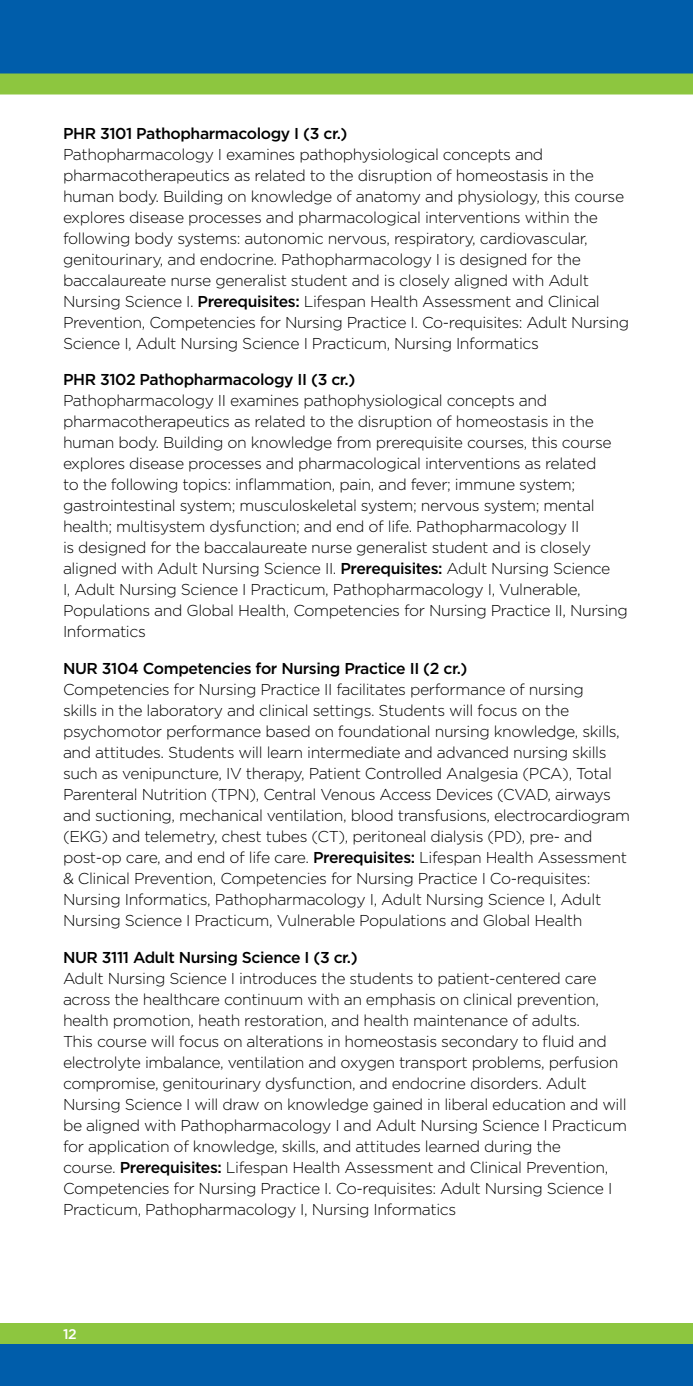
<style>
.page{position:relative;width:693px;height:1386px;background:#fff}
.page>*{position:absolute;margin:0;border:0;box-sizing:border-box;transform-origin:0 0}
.t1{font:300 15.75px/21px "Gotham";letter-spacing:-.025em;color:#000}
.t2{font:500 15.75px "Gotham";letter-spacing:-.025em;color:#000}
.t3{font:500 14px "Gotham";color:#fff}
.s1{font-weight:500}
</style>
<div class="page">
<div style="left:0;top:0;width:693px;height:86px;background:#005daa"></div>
<div style="left:0;top:74px;width:693px;height:20px;background:#8dc63f"></div>
<div style="left:0;top:1336px;width:693px;height:50px;background:#005daa"></div>
<div style="left:0;top:1323px;width:693px;height:21px;background:#8dc63f"></div>
<p class="t2" style="left:63px;top:123px;width:286px">PH R 3101 Pathopharmacology I (3 cr.)</p>
<p class="t1" style="left:63px;top:143px;width:568px">Pathopharmacology I examines pathophysiological concepts and pharmacotherapeutics as related to the disruption of homeostasis in the human body. Building on knowledge of anatomy and physiology, this course explores disease processes and pharmacological interventions within the following body systems: autonomic nervous, respiratory, cardiovascular, genitourinary, and endocrine. Pathopharmacology I is designed for the baccalaureate nurse generalist student and is closely aligned with Adult Nursing Science I. <span class="s1">Prerequisites:</span> Lifespan Health Assessment and Clinical Prevention, Competencies for Nursing Practice I. Co-requisites: Adult Nursing Science I, Adult Nursing Science I Practicum, Nursing Informatics</p>
<p class="t2" style="left:63px;top:369px;width:294px">PH R 3102 Pathopharmacology II (3 cr.)</p>
<p class="t1" style="left:63px;top:390px;width:566px">Pathopharmacology II examines pathophysiological concepts and pharmacotherapeutics as related to the disruption of homeostasis in the human body. Building on knowledge from prerequisite courses, this course explores disease processes and pharmacological interventions as related<br>to the following topics: inflammation, pain, and fever; immune system; gastrointestinal system; musculoskeletal system; nervous system; mental health; multisystem dysfunction; and end of life. Pathopharmacology II<br>is designed for the baccalaureate nurse generalist student and is closely aligned with Adult Nursing Science II. <span class="s1">Prerequisites:</span> Adult Nursing Science<br>I, Adult Nursing Science I Practicum, Pathopharmacology I, Vulnerable, Populations and Global Health, Competencies for Nursing Practice II, Nursing Informatics</p>
<p class="t2" style="left:63px;top:658px;width:406px">NUR 3104 Competencies for Nursing Practice II (2 cr.)</p>
<p class="t1" style="left:63px;top:678px;width:569px">Competencies for Nursing Practice II facilitates performance of nursing<br>skills in the laboratory and clinical settings. Students will focus on the psychomotor performance based on foundational nursing knowledge, skills, and attitudes. Students will learn intermediate and advanced nursing skills such as venipuncture, IV therapy, Patient Controlled Analgesia (PCA), Total Parenteral Nutrition (TPN), Central Venous Access Devices (CVAD, airways and suctioning, mechanical ventilation, blood transfusions, electrocardiogram (EKG) and telemetry, chest tubes (CT), peritoneal dialysis (PD), pre- and post-op care, and end of life care. <span class="s1">Prerequisites:</span> Lifespan Health Assessment &amp; Clinical Prevention, Competencies for Nursing Practice I Co-requisites:<br>Nursing Informatics, Pathopharmacology I, Adult Nursing Science I, Adult Nursing Science I Practicum, Vulnerable Populations and Global Health</p>
<p class="t2" style="left:63px;top:947px;width:296px">NUR 3111 Adult Nursing Science I (3 cr.)</p>
<p class="t1" style="left:63px;top:967px;width:566px">Adult Nursing Science I introduces the students to patient-centered care across the healthcare continuum with an emphasis on clinical prevention, health promotion, heath restoration, and health maintenance of adults.<br>This course will focus on alterations in homeostasis secondary to fluid and electrolyte imbalance, ventilation and oxygen transport problems, perfusion compromise, genitourinary dysfunction, and endocrine disorders. Adult Nursing Science I will draw on knowledge gained in liberal education and will be aligned with Pathopharmacology I and Adult Nursing Science I Practicum for application of knowledge, skills, and attitudes learned during the<br>course. <span class="s1">Prerequisites:</span> Lifespan Health Assessment and Clinical Prevention, Competencies for Nursing Practice I. Co-requisites: Adult Nursing Science I Practicum, Pathopharmacology I, Nursing Informatics</p>
<p class="t3" style="left:63px;top:1325px;width:15px">12</p>
</div>
